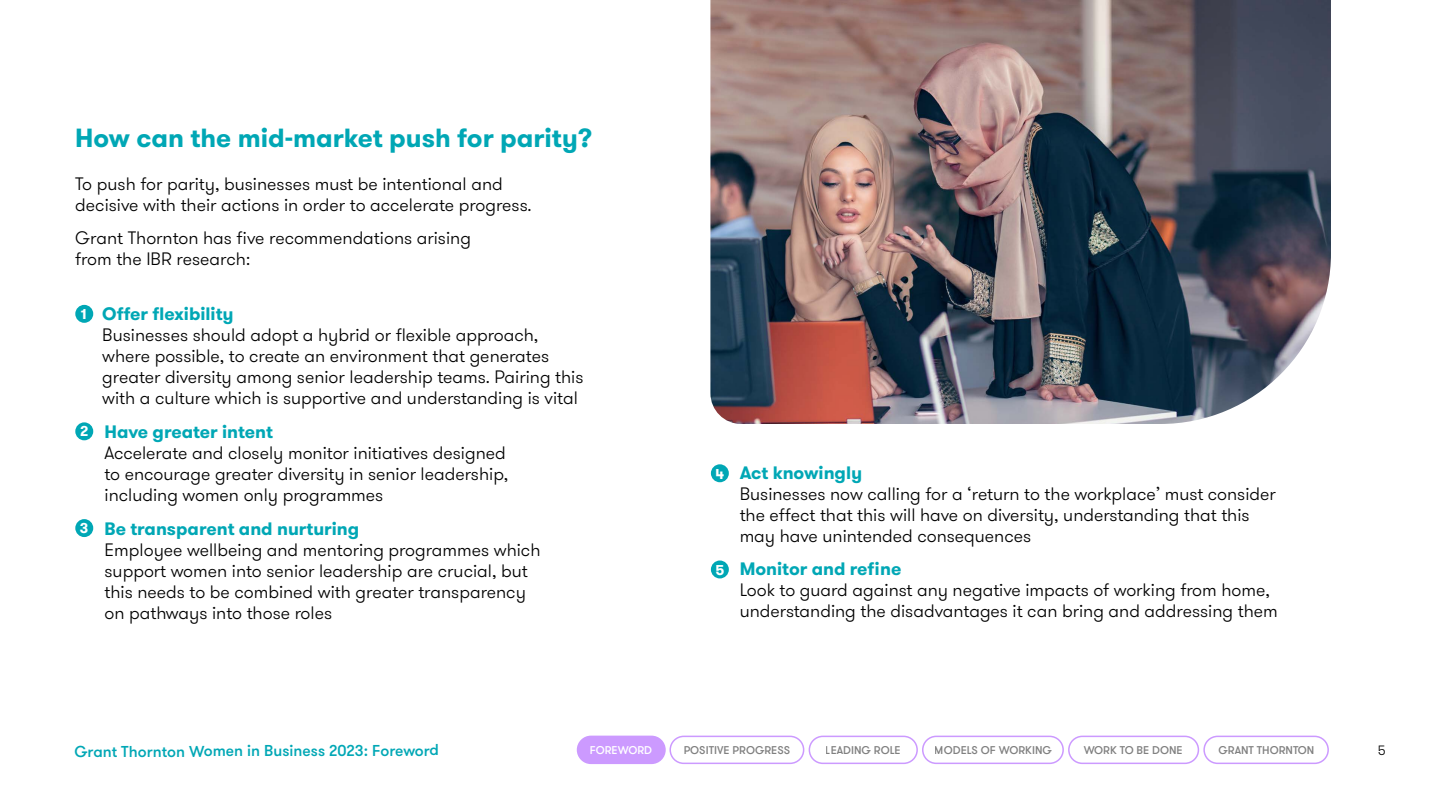
<style>
.page{position:relative;width:1440px;height:810px;background:#fff}
.page>*{position:absolute;margin:0;border:0;box-sizing:border-box;transform-origin:0 0}
.t1{font:700 26.25px "GT Walsheim Pro";color:#00a7b5}
.t2{font:300 18px/21px "GT Walsheim Pro";color:#000}
.t3{font:700 18px "GT Walsheim Pro";color:#00a7b5}
.t4{font:500 15.75px "GT Walsheim Pro";letter-spacing:-.005em;color:#00a7b5}
.t5{font:700 14.25px "GT Walsheim Pro";color:#fff}
.t6{font:300 13.5px "GT Walsheim Pro";color:#000}
.t7{font:500 11.25px "GT Walsheim Pro";color:#000}
.t8{font:500 11.25px "GT Walsheim Pro";color:#fff}
</style>
<div class="page">
<div style="left:75px;top:305px;width:18px;height:18px;background:#00a7b5;border-radius:50%"></div>
<div style="left:75px;top:422px;width:18px;height:18px;background:#00a7b5;border-radius:50%"></div>
<div style="left:75px;top:519px;width:18px;height:18px;background:#00a7b5;border-radius:50%"></div>
<div style="left:711px;top:464px;width:18px;height:18px;background:#00a7b5;border-radius:50%"></div>
<div style="left:711px;top:561px;width:18px;height:17px;background:#00a7b5;border-radius:50%"></div>
<img style="left:710px;top:0;width:621px;height:424px">
<div style="left:669px;top:736px;width:135px;height:28px;border:2px solid #cc9aff;border-radius:13px"></div>
<div style="left:809px;top:736px;width:109px;height:28px;border:2px solid #cc9aff;border-radius:13px"></div>
<div style="left:922px;top:736px;width:142px;height:28px;border:2px solid #cc9aff;border-radius:13px"></div>
<div style="left:1068px;top:736px;width:131px;height:28px;border:2px solid #cc9aff;border-radius:13px"></div>
<div style="left:1203px;top:736px;width:126px;height:28px;border:2px solid #cc9aff;border-radius:13px"></div>
<div style="left:578px;top:736px;width:87px;height:27px;background:#cc9aff;border-radius:13px"></div>
<div style="left:577px;top:736px;width:89px;height:28px;border:2px solid #cc9aff;border-radius:13px"></div>
<h1 class="t1" style="left:75px;top:121px;width:518px">How can the mid-market push for parity?</h1>
<p class="t2" style="left:75px;top:173px;width:458px">To push for parity, businesses must be intentional and decisive with their actions in order to accelerate progress.</p>
<p class="t2" style="left:75px;top:228px;width:397px">Grant Thornton has five recommendations arising from the IBR research:</p>
<p class="t5" style="left:81px;top:305px;width:7px">1</p>
<p class="t5" style="left:80px;top:422px;width:10px">2</p>
<p class="t5" style="left:80px;top:518px;width:10px">3</p>
<p class="t3" style="left:102px;top:302px;width:133px">Offer flexibility</p>
<p class="t2" style="left:102px;top:325px;width:483px">Businesses should adopt a hybrid or flexible approach, where possible, to create an environment that generates greater diversity among senior leadership teams. Pairing this with a culture which is supportive and understanding is vital</p>
<p class="t3" style="left:105px;top:420px;width:170px">Have greater intent</p>
<p class="t2" style="left:105px;top:442px;width:405px">Accelerate and closely monitor initiatives designed to encourage greater diversity in senior leadership, including women only programmes</p>
<p class="t3" style="left:105px;top:517px;width:256px">Be transparent and nurturing</p>
<p class="t2" style="left:105px;top:539px;width:437px">Employee wellbeing and mentoring programmes which support women into senior leadership are crucial, but this needs to be combined with greater transparency on pathways into those roles</p>
<p class="t5" style="left:716px;top:464px;width:10px">4</p>
<p class="t5" style="left:715px;top:561px;width:11px">5</p>
<p class="t3" style="left:740px;top:461px;width:124px">Act knowingly</p>
<p class="t2" style="left:740px;top:483px;width:538px">Businesses now calling for a ‘return to the workplace’ must consider the effect that this will have on diversity, understanding that this may have unintended consequences</p>
<p class="t3" style="left:740px;top:557px;width:163px">Monitor and refine</p>
<p class="t2" style="left:740px;top:580px;width:540px">Look to guard against any negative impacts of working from home, understanding the disadvantages it can bring and addressing them</p>
<p class="t4" style="left:74px;top:741px;width:366px">Grant Thornton Women in Business 2023: Foreword</p>
<p class="t8" style="left:590px;top:744px;width:64px">FOREWORD</p>
<p class="t7" style="left:684px;top:744px;width:108px">POSITIVE PROGRESS</p>
<p class="t7" style="left:826px;top:744px;width:76px">LEADING ROLE</p>
<p class="t7" style="left:935px;top:744px;width:119px">MODELS OF WORKING</p>
<p class="t7" style="left:1084px;top:744px;width:100px">WORK TO BE DONE</p>
<p class="t7" style="left:1218px;top:744px;width:98px">GRANT THORNTON</p>
<p class="t6" style="left:1378px;top:741px;width:9px">5</p>
</div>
